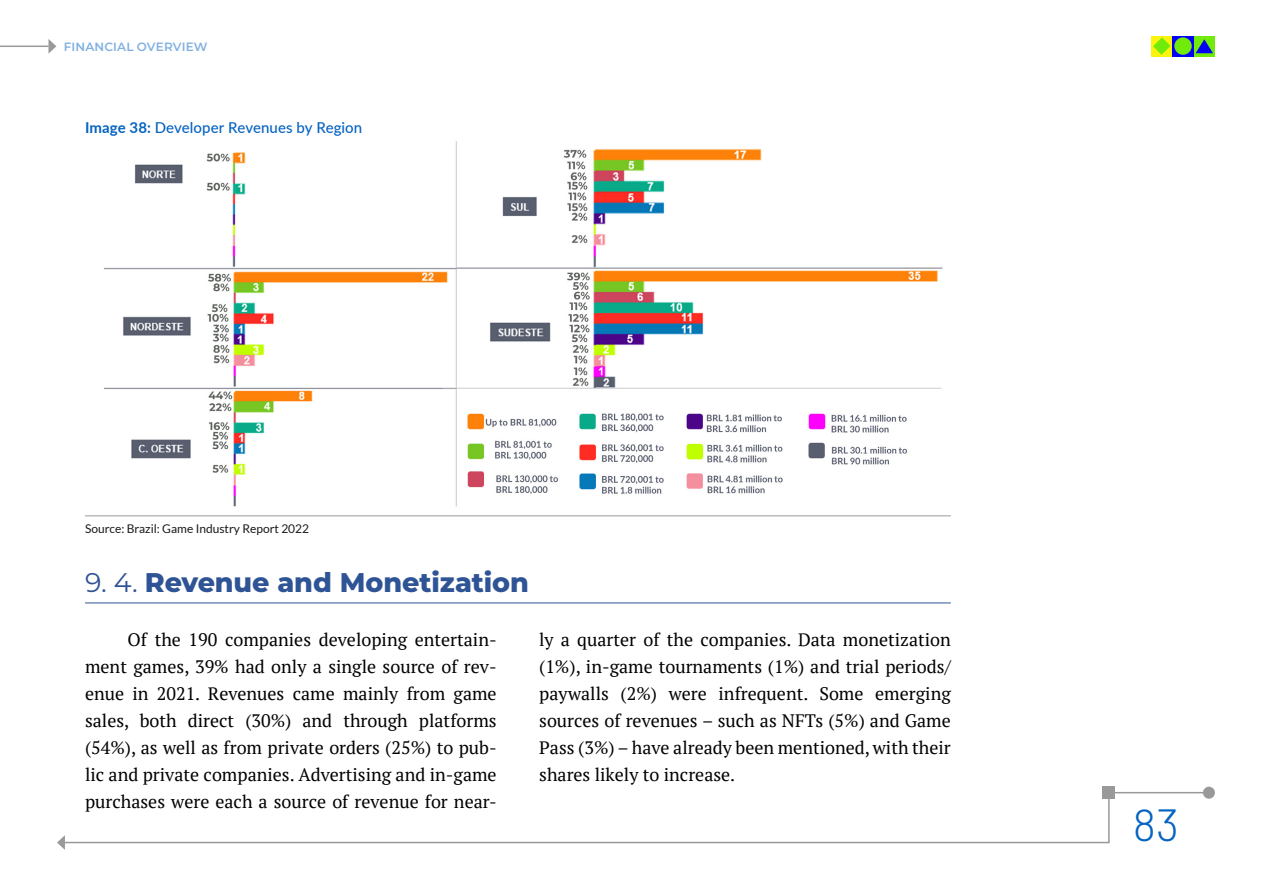
<style>
.page{position:relative;width:1263px;height:893px;background:#fff}
.page>*{position:absolute;margin:0;border:0;box-sizing:border-box;transform-origin:0 0}
.t1{font:300 45px "Barlow";color:#0563c1}
.t2{font:800 27px "Montserrat";letter-spacing:-.005em;color:#2f5496}
.t3{font:18px/27px "PT Serif";color:#000;text-align:justify}
.FIGURAS{font:500 15px "Lato";letter-spacing:.005em;color:#0563c1}
.Fonte{font:12px "Lato";color:#1a1a1a}
.t4{font:600 12px "Montserrat";letter-spacing:.015em;color:#82b1e0}
.s1{font-weight:700}
.s2{font-weight:400}
</style>
<div class="page">
<hr style="left:85px;top:603px;width:866px;height:1px;background:#2f5496">
<hr style="left:85px;top:515px;width:866px;height:1px;background:#999">
<img style="left:104px;top:141px;width:839px;height:366px">
<svg style="left:65px;top:791px;width:1045px;height:53px"></svg>
<svg style="left:57px;top:835px;width:8px;height:15px"></svg>
<div style="left:1103px;top:787px;width:12px;height:12px;background:#999"></div>
<hr style="left:1108px;top:792px;width:101px;height:1px;background:#999">
<div style="left:1203px;top:787px;width:12px;height:12px;background:#999;border-radius:50%"></div>
<div style="left:1151px;top:36px;width:21px;height:21px;background:#fbf40e"></div>
<svg style="left:1194px;top:36px;width:21px;height:21px"></svg>
<div style="left:1172px;top:36px;width:22px;height:21px;background:#0200f9"></div>
<svg style="left:1153px;top:37px;width:17px;height:18px"></svg>
<div style="left:1174px;top:37px;width:18px;height:18px;background:#71eb0a;border-radius:50%"></div>
<svg style="left:1195px;top:39px;width:18px;height:14px"></svg>
<hr style="left:0;top:46px;width:49px;height:1px;background:#999">
<svg style="left:48px;top:39px;width:8px;height:15px"></svg>
<p class="t4" style="left:64px;top:39px;width:145px">FI NANCIAL OVERVI EW</p>
<p class="FIGURAS" style="left:85px;top:117px;width:279px"><span class="s1">Image 38:</span> Developer Revenues by Region</p>
<p class="Fonte" style="left:85px;top:522px;width:226px">Source: Brazil: Game Industry Report 2022</p>
<p class="t2" style="left:85px;top:564px;width:445px"><span class="s2">9. 4.</span> Revenue and Monetization</p>
<p class="t3" style="left:85px;top:626px;width:413px;text-indent:43px">Of the 190 companies developing entertain&shy;ment games, 39% had only a single source of rev&shy;enue in 2021. Revenues came mainly from game sales, both direct (30%) and through platforms (54%), as well as from private orders (25%) to pub&shy;lic and private companies. Advertising and in-game purchases were each a source of revenue for near-</p>
<p class="t3" style="left:539px;top:626px;width:413px">ly a quarter of the companies. Data monetization (1%), in-game tournaments (1%) and trial periods/ paywalls (2%) were infrequent. Some emerging sources of revenues – such as NFTs (5%) and Game Pass (3%) – have already been mentioned, with their shares likely to increase.</p>
<h1 class="t1" style="left:1133px;top:793px;width:48px">83</h1>
</div>
